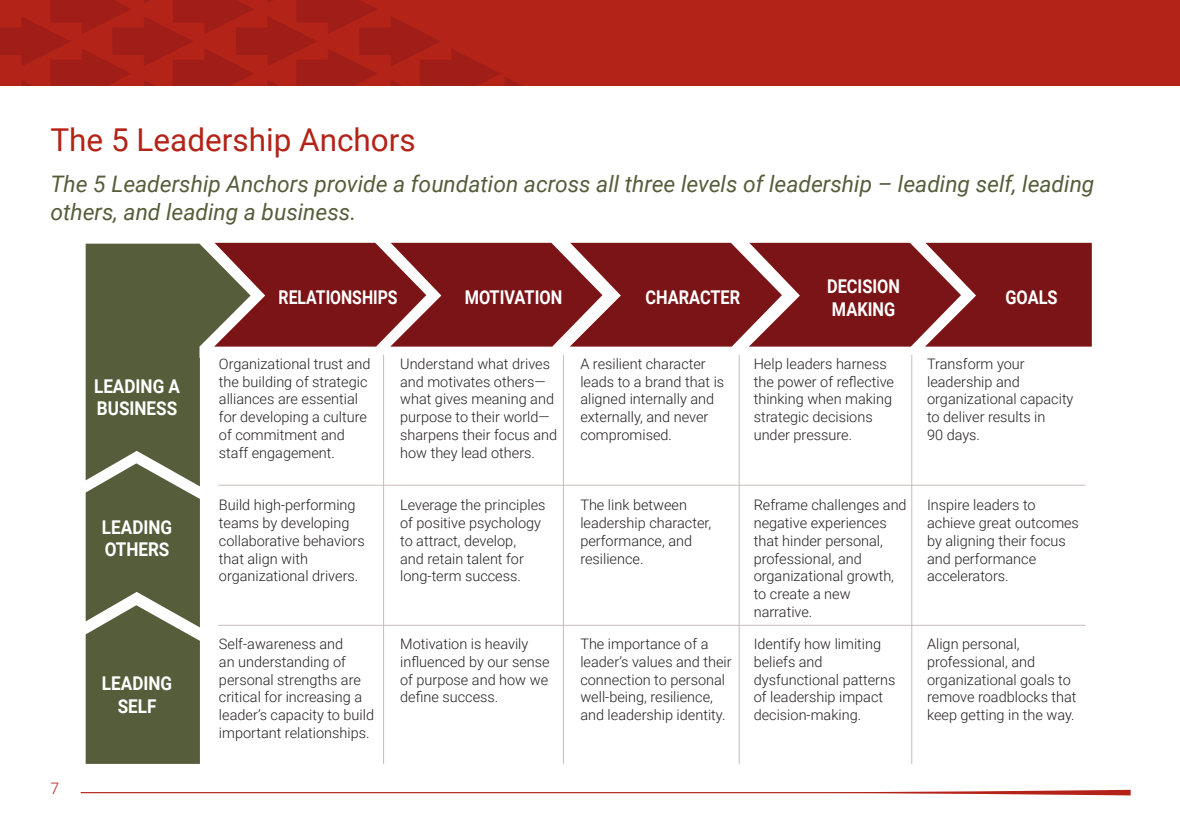
<style>
.page{position:relative;width:1180px;height:833px;background:#fff}
.page>*{position:absolute;margin:0;border:0;box-sizing:border-box;transform-origin:0 0}
.t1{font:31.5px "Roboto";color:#b32317}
.t2{font:italic 22.75px/28px "Roboto";color:#565d3b}
.t3{font:700 19.07px/22.8px "Roboto";color:#fff;scale:.9 1}
.t4{font:700 19.07px/22.8px "Roboto";color:#fff;scale:.86 1}
.t5{font:700 19.07px "Roboto";color:#fff;scale:.83 1}
.t6{font:300 15.75px "Roboto";color:#b32317}
.t7{font:300 14.53px/17.7px "Roboto";color:#231f20}
</style>
<div class="page">
<div style="left:0;top:0;width:1180px;height:85px;background:#b32317"></div>
<svg style="left:0;top:0;width:520px;height:85px"></svg>
<svg style="left:81px;top:790px;width:1050px;height:5px"></svg>
<div style="left:86px;top:486px;width:114px;height:278px;background:#565d3b"></div>
<svg style="left:86px;top:244px;width:165px;height:242px;fill:#565d3b"></svg>
<svg style="left:214px;top:243px;width:878px;height:104px;background:#862a2b"></svg>
<hr style="left:218px;top:485px;width:868px;height:1px;background:#c6bcba">
<hr style="left:218px;top:625px;width:868px;height:1px;background:#c6bcba">
<hr style="left:383px;top:355px;width:1px;height:409px;background:#c6bcba">
<hr style="left:563px;top:355px;width:1px;height:409px;background:#c6bcba">
<hr style="left:739px;top:355px;width:1px;height:409px;background:#c6bcba">
<hr style="left:911px;top:355px;width:1px;height:409px;background:#c6bcba">
<h1 class="t1" style="left:50px;top:118px;width:367px">The 5 Leadership Anchors</h1>
<h2 class="t2" style="left:50px;top:169px;width:1046px">The 5 Leadership Anchors provide a foundation across all three levels of leadership – leading self, leading others, and leading a business.</h2>
<h3 class="t3" style="left:94px;top:374px;width:97px">LEADING A<br>BUSINESS</h3>
<h3 class="t3" style="left:102px;top:515px;width:80px">LEADING<br>OTHERS</h3>
<p class="t6" style="left:50px;top:778px;width:10px">7</p>
<h3 class="t3" style="left:102px;top:671px;width:80px;text-align:center">LEADING<br>SELF</h3>
<h3 class="t4" style="left:827px;top:274px;width:86px">DECISION<br>MAKING</h3>
<h3 class="t5" style="left:279px;top:283px;width:145px">RELATIONSHIPS</h3>
<h3 class="t4" style="left:465px;top:285px;width:115px">MOTIVATION</h3>
<h3 class="t4" style="left:645px;top:285px;width:112px">CHARACTER</h3>
<h3 class="t4" style="left:1005px;top:285px;width:62px">GOALS</h3>
<p class="t7" style="left:219px;top:354px;width:153px">Organizational trust and the building of strategic alliances are essential for developing a culture of commitment and staff engagement.</p>
<p class="t7" style="left:400px;top:354px;width:158px">Understand what drives and motivates others— what gives meaning and purpose to their world— sharpens their focus and how they lead others.</p>
<p class="t7" style="left:580px;top:354px;width:145px">A resilient character leads to a brand that is aligned internally and externally, and never compromised.</p>
<p class="t7" style="left:754px;top:354px;width:142px">Help leaders harness the power of reflective thinking when making strategic decisions under pressure.</p>
<p class="t7" style="left:927px;top:354px;width:148px">Transform your leadership and organizational capacity to deliver results in<br>90 days.</p>
<p class="t7" style="left:219px;top:496px;width:147px">Build high-performing teams by developing collaborative behaviors that align with organizational drivers.</p>
<p class="t7" style="left:400px;top:496px;width:147px">Leverage the principles of positive psychology to attract, develop,<br>and retain talent for long-term success.</p>
<p class="t7" style="left:580px;top:496px;width:132px">The link between leadership character, performance, and resilience.</p>
<p class="t7" style="left:754px;top:496px;width:154px">Reframe challenges and negative experiences that hinder personal, professional, and organizational growth, to create a new narrative.</p>
<p class="t7" style="left:927px;top:496px;width:153px">Inspire leaders to achieve great outcomes by aligning their focus and performance accelerators.</p>
<p class="t7" style="left:219px;top:635px;width:157px">Self-awareness and<br>an understanding of personal strengths are critical for increasing a leader’s capacity to build important relationships.</p>
<p class="t7" style="left:400px;top:635px;width:151px">Motivation is heavily influenced by our sense of purpose and how we define success.</p>
<p class="t7" style="left:580px;top:635px;width:153px">The importance of a leader’s values and their connection to personal well-being, resilience, and leadership identity.</p>
<p class="t7" style="left:754px;top:635px;width:143px">Identify how limiting beliefs and dysfunctional patterns of leadership impact decision-making.</p>
<p class="t7" style="left:927px;top:635px;width:151px">Align personal, professional, and organizational goals to remove roadblocks that keep getting in the way.</p>
</div>
